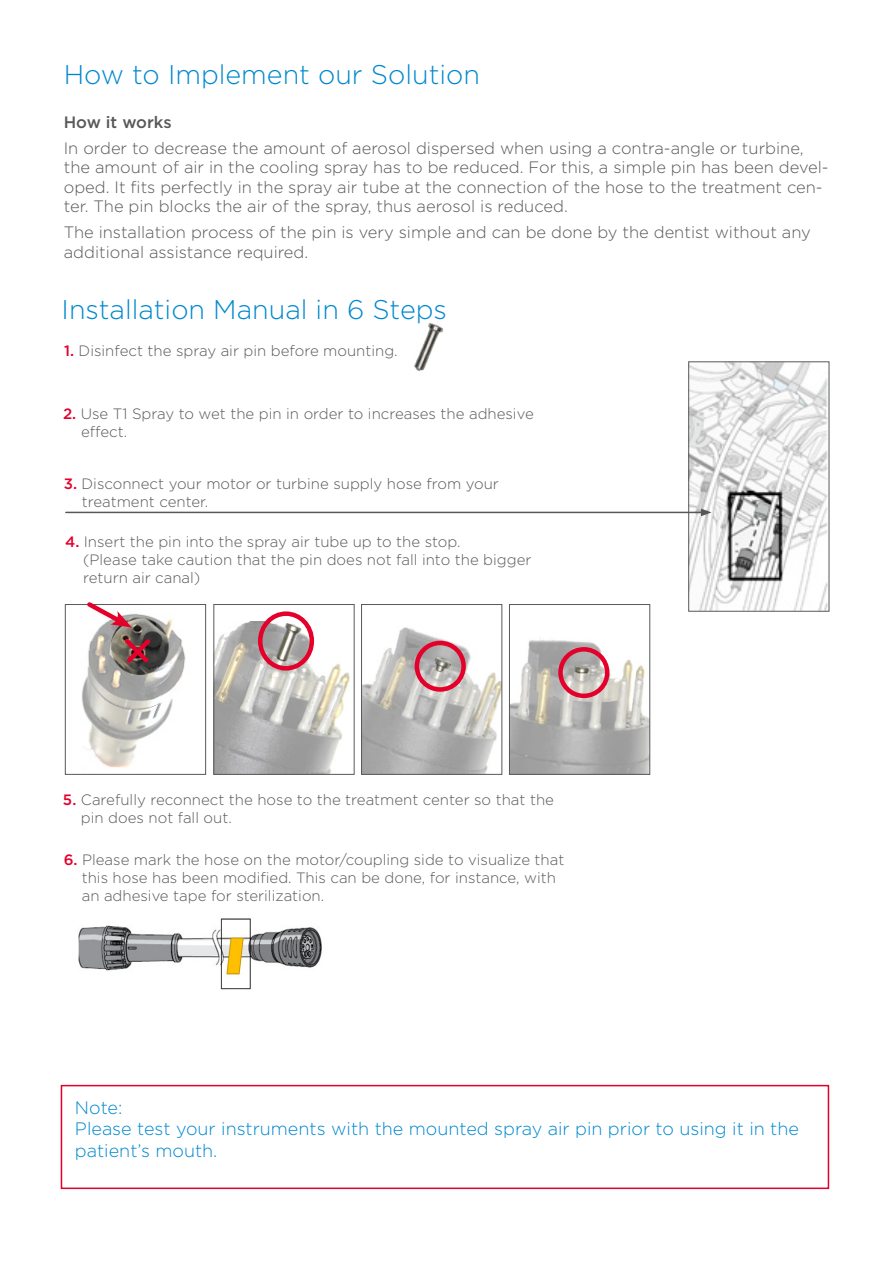
<style>
.page{position:relative;width:893px;height:1263px;background:#fff}
.page>*{position:absolute;margin:0;border:0;box-sizing:border-box;transform-origin:0 0}
._02_Headline_22pt_28{font:300 27px "Gotham";color:#0088ce}
._01_Overhead_24pt_DS{font:300 18px/21.6px "Gotham";color:#0088ce}
.t1{font:300 16.5px/19.5px "Gotham";color:#57585a}
.t2{font:500 16.5px "Gotham";color:#57585a}
._01_Overhead_24pt_DS-2{font:300 15px "Gotham";color:#57585a}
.s1{font-weight:500;color:#e4002b}
</style>
<div class="page">
<img style="left:363px;top:627px;width:137px;height:145px">
<div style="left:361px;top:604px;width:141px;height:170px;border:1px solid #57585a"></div>
<img style="left:511px;top:640px;width:137px;height:132px">
<div style="left:509px;top:604px;width:141px;height:170px;border:1px solid #57585a"></div>
<div style="left:61px;top:1085px;width:768px;height:104px;border:2px solid #e4002b"></div>
<img style="left:78px;top:918px;width:244px;height:72px">
<img style="left:414px;top:323px;width:30px;height:48px">
<img style="left:690px;top:364px;width:137px;height:245px">
<div style="left:688px;top:362px;width:141px;height:249px;border:1px solid #57585a"></div>
<img style="left:82px;top:614px;width:104px;height:154px">
<div style="left:65px;top:604px;width:141px;height:170px;border:1px solid #57585a"></div>
<img style="left:216px;top:622px;width:134px;height:150px">
<div style="left:214px;top:604px;width:140px;height:170px;border:1px solid #57585a"></div>
<svg style="left:83px;top:602px;width:49px;height:26px"></svg>
<div style="left:258px;top:611px;width:56px;height:59px;border:4px solid #e4002b;border-radius:50%"></div>
<div style="left:415px;top:641px;width:51px;height:51px;border:4px solid #e4002b;border-radius:50%"></div>
<svg style="left:121px;top:635px;width:33px;height:32px"></svg>
<div style="left:558px;top:647px;width:51px;height:51px;border:4px solid #e4002b;border-radius:50%"></div>
<hr style="left:66px;top:512px;width:637px;height:1px;background:#57585a">
<svg style="left:701px;top:509px;width:10px;height:7px"></svg>
<p class="_02_Headline_22pt_28" style="left:64px;top:57px;width:418px">How to Implement our Solution</p>
<p class="t2" style="left:64px;top:111px;width:109px">How it works</p>
<p class="t1" style="left:64px;top:138px;width:766px">In order to decrease the amount of aerosol dispersed when using a contra-angle or turbine, the amount of air in the cooling spray has to be reduced. For this, a simple pin has been devel&shy;oped. It fits perfectly in the spray air tube at the connection of the hose to the treatment cen&shy;ter. The pin blocks the air of the spray, thus aerosol is reduced.</p>
<p class="t1" style="left:64px;top:222px;width:749px">The installation process of the pin is very simple and can be done by the dentist without any additional assistance required.</p>
<p class="_02_Headline_22pt_28" style="left:62px;top:292px;width:387px">Installation Manual in 6 Steps</p>
<p class="_01_Overhead_24pt_DS-2" style="left:64px;top:341px;width:335px"><span class="s1">1.</span> Disinfect the spray air pin before mounting.</p>
<p class="_01_Overhead_24pt_DS-2" style="left:63px;top:404px;width:472px"><span class="s1">2.</span> Use T1 Spray to wet the pin in order to increases the adhesive</p>
<p class="_01_Overhead_24pt_DS-2" style="left:81px;top:422px;width:48px">effect.</p>
<p class="_01_Overhead_24pt_DS-2" style="left:64px;top:474px;width:437px"><span class="s1">3.</span> Disconnect your motor or turbine supply hose from your</p>
<p class="_01_Overhead_24pt_DS-2" style="left:82px;top:492px;width:128px">treatment center.</p>
<p class="_01_Overhead_24pt_DS-2" style="left:65px;top:532px;width:397px"><span class="s1">4.</span> Insert the pin into the spray air tube up to the stop.</p>
<p class="_01_Overhead_24pt_DS-2" style="left:83px;top:550px;width:450px">(Please take caution that the pin does not fall into the bigger</p>
<p class="_01_Overhead_24pt_DS-2" style="left:83px;top:568px;width:119px">return air canal)</p>
<p class="_01_Overhead_24pt_DS-2" style="left:63px;top:790px;width:492px"><span class="s1">5.</span> Carefully reconnect the hose to the treatment center so that the</p>
<p class="_01_Overhead_24pt_DS-2" style="left:81px;top:808px;width:152px">pin does not fall out.</p>
<p class="_01_Overhead_24pt_DS-2" style="left:64px;top:850px;width:502px"><span class="s1">6.</span> Please mark the hose on the motor/coupling side to visualize that</p>
<p class="_01_Overhead_24pt_DS-2" style="left:82px;top:868px;width:476px">this hose has been modified. This can be done, for instance, with</p>
<p class="_01_Overhead_24pt_DS-2" style="left:82px;top:886px;width:244px">an adhesive tape for sterilization.</p>
<p class="_01_Overhead_24pt_DS" style="left:75px;top:1096px;width:49px">Note:</p>
<p class="_01_Overhead_24pt_DS" style="left:75px;top:1117px;width:725px">Please test your instruments with the mounted spray air pin prior to using it in the patient’s mouth.</p>
</div>
